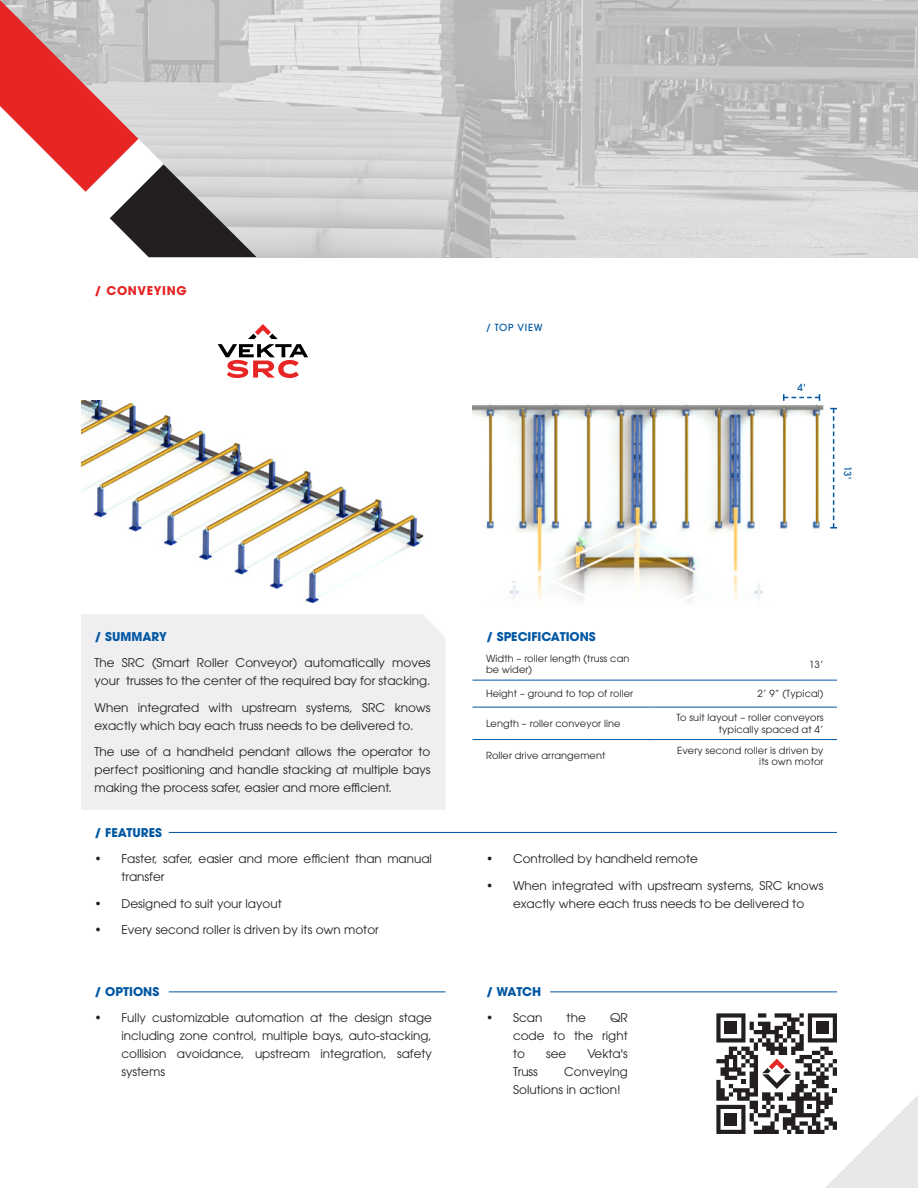
<style>
.page{position:relative;width:918px;height:1188px;background:#fff}
.page>*{position:absolute;margin:0;border:0;box-sizing:border-box;transform-origin:0 0}
.t1{font:12px/18px "ITC Avant Garde Pro";color:#231f20}
.t2{font:700 12px "ITC Avant Garde Pro";color:#0157a2}
.t3{font:700 12px "ITC Avant Garde Pro";letter-spacing:.05em;color:#e62524}
.Fractions{font:9.75px/11.7px "ITC Avant Garde Pro";letter-spacing:.01em;color:#231f20;text-align:right}
.t4{font:500 9.75px "ITC Avant Garde Pro";letter-spacing:.07em;color:#0157a2}
</style>
<div class="page">
<img style="left:259px;top:0;width:659px;height:257px">
<svg style="left:148px;top:0;width:111px;height:345px"></svg>
<svg style="left:0;top:0;width:257px;height:257px"></svg>
<svg style="left:218px;top:324px;width:90px;height:54px"></svg>
<hr style="left:169px;top:832px;width:668px;height:1px;background:#0157a2">
<hr style="left:169px;top:992px;width:277px;height:1px;background:#0157a2">
<img style="left:81px;top:400px;width:343px;height:203px">
<hr style="left:472px;top:680px;width:183px;height:1px;background:#0157a2">
<hr style="left:655px;top:680px;width:182px;height:1px;background:#0157a2">
<hr style="left:472px;top:707px;width:183px;height:1px;background:#0157a2">
<hr style="left:655px;top:707px;width:182px;height:1px;background:#0157a2">
<hr style="left:472px;top:739px;width:183px;height:1px;background:#0157a2">
<hr style="left:655px;top:739px;width:182px;height:1px;background:#0157a2">
<div style="left:81px;top:614px;width:364px;height:196px;background:#efeef0"></div>
<img style="left:473px;top:400px;width:364px;height:202px">
<svg style="left:830px;top:408px;width:7px;height:121px"></svg>
<svg style="left:783px;top:394px;width:37px;height:7px"></svg>
<svg style="left:716px;top:1013px;width:202px;height:175px"></svg>
<hr style="left:550px;top:992px;width:287px;height:1px;background:#0157a2">
<p class="t3" style="left:94px;top:283px;width:94px">/ CONVEYING</p>
<p class="t4" style="left:486px;top:321px;width:58px">/ TOP VIEW</p>
<p class="t4" style="left:798px;top:382px;width:10px">4'</p>
<p class="t4" style="left:854px;top:466px;width:15px;rotate:90deg">13'</p>
<p class="t2" style="left:94px;top:629px;width:74px">/ SUMMARY</p>
<p class="t1" style="left:94px;top:654px;width:338px">The SRC (Smart Roller Conveyor) automatically moves your trusses to the center of the required bay for stacking.</p>
<p class="t1" style="left:94px;top:698px;width:338px">When integrated with upstream systems, SRC knows exactly which bay each truss needs to be delivered to.</p>
<p class="t1" style="left:94px;top:743px;width:337px;text-align:justify">The use of a handheld pendant allows the operator to perfect positioning and handle stacking at multiple bays making the process safer, easier and more efficient.</p>
<p class="t2" style="left:94px;top:824px;width:69px">/ FEATURES</p>
<p class="t1" style="left:122px;top:850px;width:312px;text-indent:-27px">• Faster, safer, easier and more efficient than manual transfer</p>
<p class="t1" style="left:94px;top:894px;width:189px">• Designed to suit your layout</p>
<p class="t1" style="left:94px;top:921px;width:286px">• Every second roller is driven by its own motor</p>
<p class="t2" style="left:94px;top:983px;width:66px">/ OPTIONS</p>
<p class="t1" style="left:122px;top:1009px;width:312px;text-align:justify;text-indent:-27px">• Fully customizable automation at the design stage including zone control, multiple bays, auto-stacking, collision avoidance, upstream integration, safety systems</p>
<p class="t2" style="left:486px;top:629px;width:111px">/ SPECIFICATIONS</p>
<p class="Fractions" style="left:486px;top:652px;width:145px;text-align:left">Width – roller length (truss can be wider)</p>
<p class="Fractions" style="left:809px;top:658px;width:16px">13’</p>
<p class="Fractions" style="left:486px;top:688px;width:149px">Height – ground to top of roller</p>
<p class="Fractions" style="left:758px;top:688px;width:67px">2’ 9” (Typical)</p>
<p class="Fractions" style="left:486px;top:717px;width:136px">Length – roller conveyor line</p>
<p class="Fractions" style="left:676px;top:712px;width:149px">To suit layout – roller conveyors typically spaced at 4’</p>
<p class="Fractions" style="left:486px;top:750px;width:121px">Roller drive arrangement</p>
<p class="Fractions" style="left:677px;top:744px;width:148px">Every second roller is driven by its own motor</p>
<p class="t1" style="left:486px;top:850px;width:213px">• Controlled by handheld remote</p>
<p class="t1" style="left:513px;top:876px;width:312px;text-indent:-27px">• When integrated with upstream systems, SRC knows exactly where each truss needs to be delivered to</p>
<p class="t2" style="left:486px;top:983px;width:57px">/ WATCH</p>
<p class="t1" style="left:486px;top:1009px;width:58px">• Scan</p>
<p class="t1" style="left:567px;top:1009px;width:21px">the</p>
<p class="t1" style="left:513px;top:1009px;width:116px;text-align:justify;text-indent:97px">QR code to the right to</p>
<p class="t1" style="left:546px;top:1045px;width:22px">see</p>
<p class="t1" style="left:587px;top:1045px;width:42px">Vekta's</p>
<p class="t1" style="left:513px;top:1063px;width:116px;text-indent:51px">Conveying<br>Solutions in action!</p>
<p class="t1" style="left:513px;top:1063px;width:26px">Truss</p>
</div>
